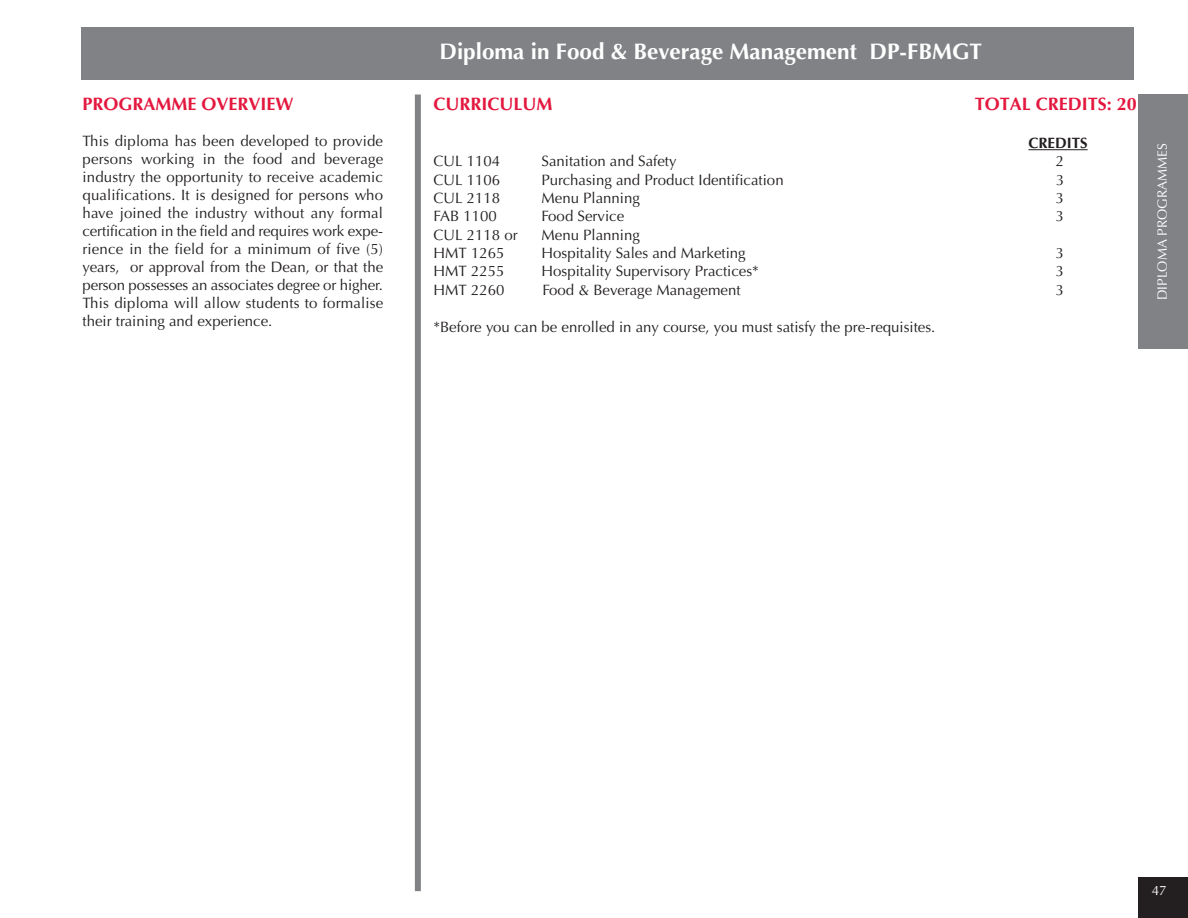
<style>
.page{position:relative;width:1188px;height:918px;background:#fff}
.page>*{position:absolute;margin:0;border:0;box-sizing:border-box;transform-origin:0 0}
.t1{font:700 22.5px "Optima";color:#fff}
.t2{font:700 18px "Optima";color:#e4183e}
.t3{font:15px/18px "Optima";color:#231f20;text-align:justify}
.t4{font:700 15px "Optima";color:#231f20}
.t5{font:13.5px "Optima";color:#fff}
</style>
<div class="page">
<div style="left:1138px;top:878px;width:50px;height:40px;background:#231f20"></div>
<div style="left:81px;top:27px;width:1053px;height:53px;background:#808285"></div>
<div style="left:415px;top:95px;width:6px;height:796px;background:#808285"></div>
<hr style="left:1028px;top:149px;width:60px;height:1px;background:#231f20">
<div style="left:1138px;top:94px;width:50px;height:255px;background:#808285"></div>
<p class="t2" style="left:82px;top:96px;width:213px">PROGRAMME OVERVIEW</p>
<p class="t3" style="left:82px;top:133px;width:302px">This diploma has been developed to provide persons working in the food and beverage industry the opportunity to receive academic qualifications. It is designed for persons who have joined the industry without any formal certification in the field and requires work expe&shy;rience in the field for a minimum of five (5) years, or approval from the Dean, or that the person possesses an associates degree or higher.<br>This diploma will allow students to formalise their training and experience.</p>
<h1 class="t1" style="left:440px;top:42px;width:544px">Diploma in Food &amp; Beverage Management DP-FBMGT</h1>
<p class="t2" style="left:434px;top:96px;width:121px">CURRICULUM</p>
<p class="t2" style="left:975px;top:96px;width:164px">TOTAL CREDITS: 20</p>
<p class="t4" style="left:1028px;top:137px;width:61px">CREDITS</p>
<p class="t3" style="left:434px;top:154px;width:68px">CUL 1104</p>
<p class="t3" style="left:542px;top:154px;width:137px">Sanitation and Safety</p>
<p class="t3" style="left:1056px;top:154px;width:10px">2</p>
<p class="t3" style="left:434px;top:172px;width:68px">CUL 1106</p>
<p class="t3" style="left:542px;top:172px;width:244px">Purchasing and Product Identification</p>
<p class="t3" style="left:1056px;top:172px;width:10px">3</p>
<p class="t3" style="left:434px;top:190px;width:68px">CUL 2118</p>
<p class="t3" style="left:542px;top:190px;width:100px">Menu Planning</p>
<p class="t3" style="left:1056px;top:190px;width:10px">3</p>
<p class="t3" style="left:434px;top:209px;width:65px">FAB 1100</p>
<p class="t3" style="left:542px;top:209px;width:84px">Food Service</p>
<p class="t3" style="left:1056px;top:209px;width:10px">3</p>
<p class="t3" style="left:434px;top:227px;width:86px">CUL 2118 or</p>
<p class="t3" style="left:542px;top:227px;width:100px">Menu Planning</p>
<p class="t3" style="left:434px;top:246px;width:72px">HMT 1265</p>
<p class="t3" style="left:542px;top:246px;width:206px">Hospitality Sales and Marketing</p>
<p class="t3" style="left:1056px;top:246px;width:10px">3</p>
<p class="t3" style="left:434px;top:264px;width:72px">HMT 2255</p>
<p class="t3" style="left:542px;top:264px;width:219px">Hospitality Supervisory Practices*</p>
<p class="t3" style="left:1056px;top:264px;width:10px">3</p>
<p class="t3" style="left:434px;top:282px;width:72px">HMT 2260</p>
<p class="t3" style="left:542px;top:282px;width:200px">Food &amp; Beverage Management</p>
<p class="t3" style="left:1056px;top:282px;width:10px">3</p>
<p class="t3" style="left:434px;top:319px;width:503px">*Before you can be enrolled in any course, you must satisfy the pre-requisites.</p>
<p class="t5" style="left:1157px;top:300px;width:158px;rotate:-90deg">DIPLOMA PROGRAMMES</p>
<p class="t5" style="left:1152px;top:885px;width:17px">47</p>
</div>
